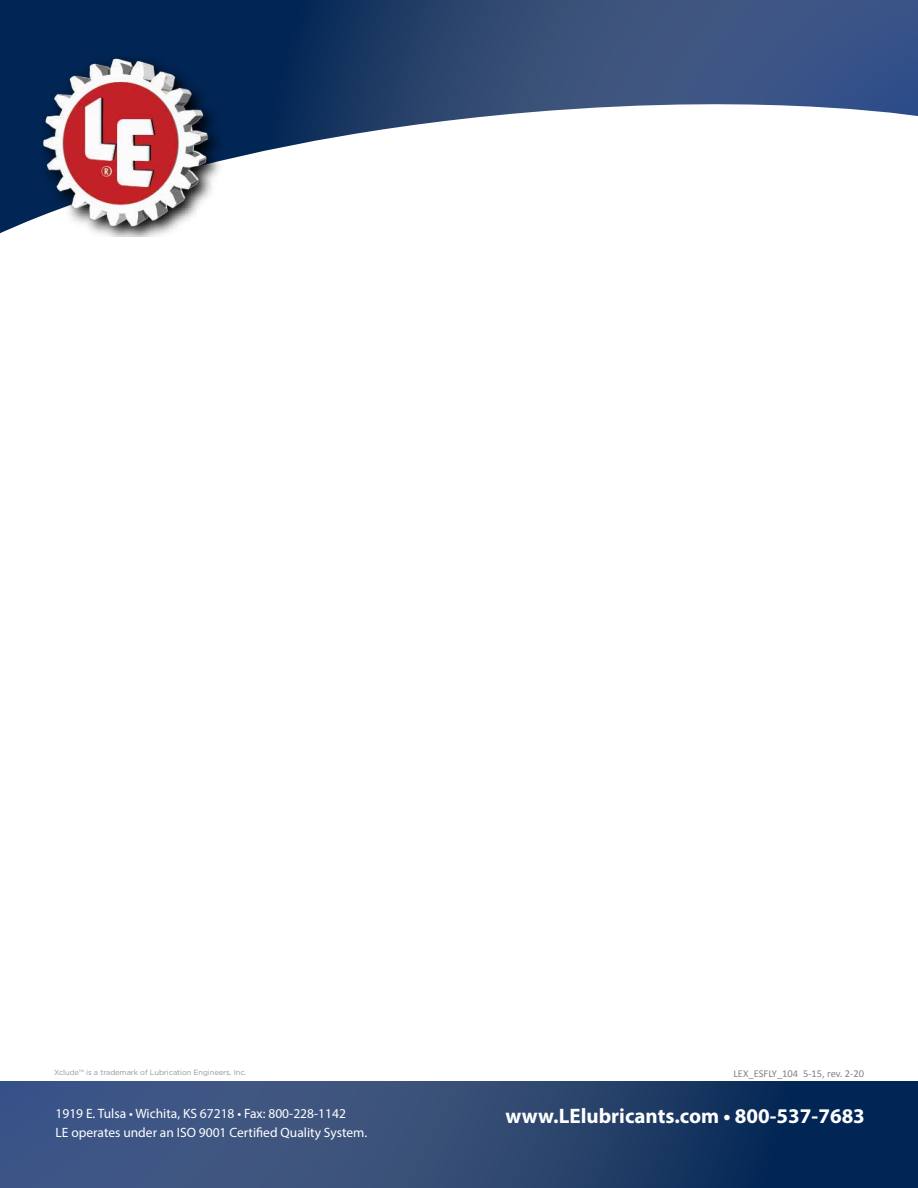
<style>
.page{position:relative;width:918px;height:1188px;background:#fff}
.page>*{position:absolute;margin:0;border:0;box-sizing:border-box;transform-origin:0 0}
.t1{font:700 21px "Myriad Pro";color:#fff}
.t2{font:13.5px/19.5px "Myriad Pro";color:#fff}
.t3{font:10.5px "Calibri";color:#808285}
.t4{font:7.5px "Gotham";letter-spacing:-.01em;color:#939598}
</style>
<div class="page">
<svg style="left:0;top:0;width:918px;height:234px"></svg>
<svg style="left:0;top:1082px;width:918px;height:106px;background:#294570"></svg>
<img style="left:41px;top:57px;width:180px;height:180px">
<p class="t4" style="left:54px;top:1067px;width:194px">Xclude™ is a trademark of Lubrication Engineers, Inc.</p>
<p class="t3" style="left:734px;top:1067px;width:132px">LEX_ESFLY_104 5-15, rev. 2-20</p>
<p class="t2" style="left:56px;top:1103px;width:313px">1919 E. Tulsa • Wichita, KS 67218 • Fax: 800-228-1142<br>LE operates under an ISO 9001 Certified Quality System.</p>
<h1 class="t1" style="left:506px;top:1103px;width:361px">www.LElubricants.com • 800-537-7683</h1>
</div>
